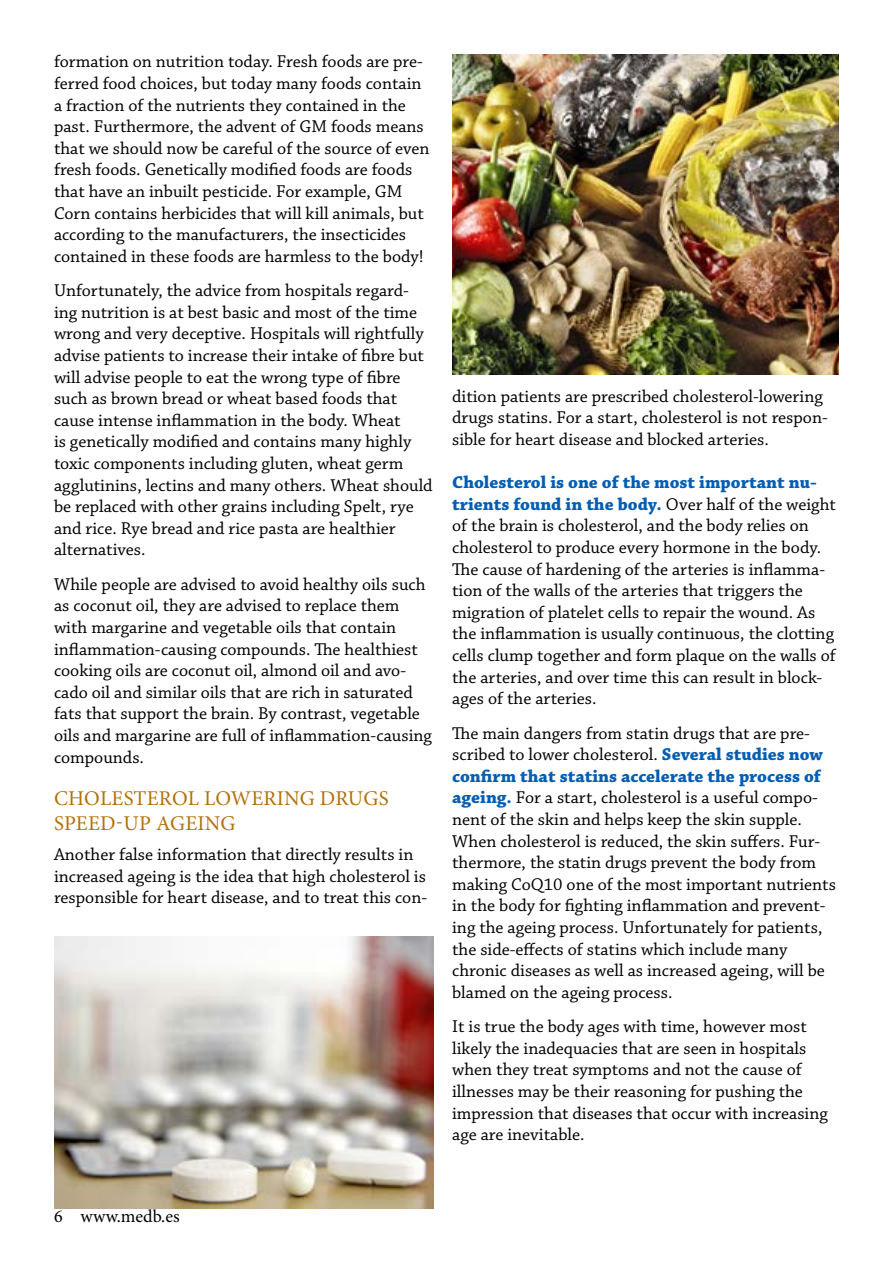
<style>
.page{position:relative;width:893px;height:1263px;background:#fff}
.page>*{position:absolute;margin:0;border:0;box-sizing:border-box;transform-origin:0 0}
.t1{font:21px/25.2px "Minion Pro";letter-spacing:.01em;color:#b2720a}
.t2{font:18px/21.6px "Chaparral Pro";color:#000}
.t3{font:18px "Minion Pro";color:#000}
.s1{font-weight:700;color:#005db2}
</style>
<div class="page">
<img style="left:54px;top:936px;width:380px;height:273px">
<img style="left:452px;top:54px;width:387px;height:321px">
<p class="t2" style="left:54px;top:52px;width:377px">formation on nutrition today. Fresh foods are pre&shy;ferred food choices, but today many foods contain a fraction of the nutrients they contained in the past. Furthermore, the advent of GM foods means that we should now be careful of the source of even fresh foods. Genetically modified foods are foods that have an inbuilt pesticide. For example, GM Corn contains herbicides that will kill animals, but according to the manufacturers, the insecticides contained in these foods are harmless to the body!</p>
<p class="t2" style="left:54px;top:280px;width:380px">Unfortunately, the advice from hospitals regard&shy;ing nutrition is at best basic and most of the time wrong and very deceptive. Hospitals will rightfully advise patients to increase their intake of fibre but will advise people to eat the wrong type of fibre such as brown bread or wheat based foods that cause intense inflammation in the body. Wheat<br>is genetically modified and contains many highly toxic components including gluten, wheat germ agglutinins, lectins and many others. Wheat should be replaced with other grains including Spelt, rye and rice. Rye bread and rice pasta are healthier alternatives.</p>
<p class="t2" style="left:54px;top:574px;width:379px">While people are advised to avoid healthy oils such as coconut oil, they are advised to replace them with margarine and vegetable oils that contain inflammation-causing compounds. The healthiest cooking oils are coconut oil, almond oil and avo&shy;cado oil and similar oils that are rich in saturated fats that support the brain. By contrast, vegetable oils and margarine are full of inflammation-causing compounds.</p>
<p class="t1" style="left:54px;top:785px;width:336px">CHOLESTEROL LOWERING DRUGS<br>SPEED-UP AGEING</p>
<p class="t2" style="left:54px;top:844px;width:375px">Another false information that directly results in increased ageing is the idea that high cholesterol is responsible for heart disease, and to treat this con-</p>
<p class="t2" style="left:452px;top:386px;width:377px">dition patients are prescribed cholesterol-lowering drugs statins. For a start, cholesterol is not respon&shy;sible for heart disease and blocked arteries.</p>
<p class="t2" style="left:452px;top:472px;width:385px"><span class="s1">Cholesterol is one of the most important nu&shy;trients found in the body.</span> Over half of the weight of the brain is cholesterol, and the body relies on cholesterol to produce every hormone in the body.<br>The cause of hardening of the arteries is inflamma&shy;tion of the walls of the arteries that triggers the migration of platelet cells to repair the wound. As the inflammation is usually continuous, the clotting cells clump together and form plaque on the walls of the arteries, and over time this can result in block&shy;ages of the arteries.</p>
<p class="t2" style="left:452px;top:723px;width:385px">The main dangers from statin drugs that are pre&shy;scribed to lower cholesterol. <span class="s1">Several studies now confirm that statins accelerate the process of ageing.</span> For a start, cholesterol is a useful compo&shy;nent of the skin and helps keep the skin supple.<br>When cholesterol is reduced, the skin suffers. Fur&shy;thermore, the statin drugs prevent the body from making CoQ10 one of the most important nutrients in the body for fighting inflammation and prevent&shy;ing the ageing process. Unfortunately for patients, the side-effects of statins which include many chronic diseases as well as increased ageing, will be blamed on the ageing process.</p>
<p class="t2" style="left:452px;top:1016px;width:377px">It is true the body ages with time, however most likely the inadequacies that are seen in hospitals when they treat symptoms and not the cause of illnesses may be their reasoning for pushing the impression that diseases that occur with increasing age are inevitable.</p>
<p class="t3" style="left:54px;top:1204px;width:127px">6 www.medb.es</p>
</div>
